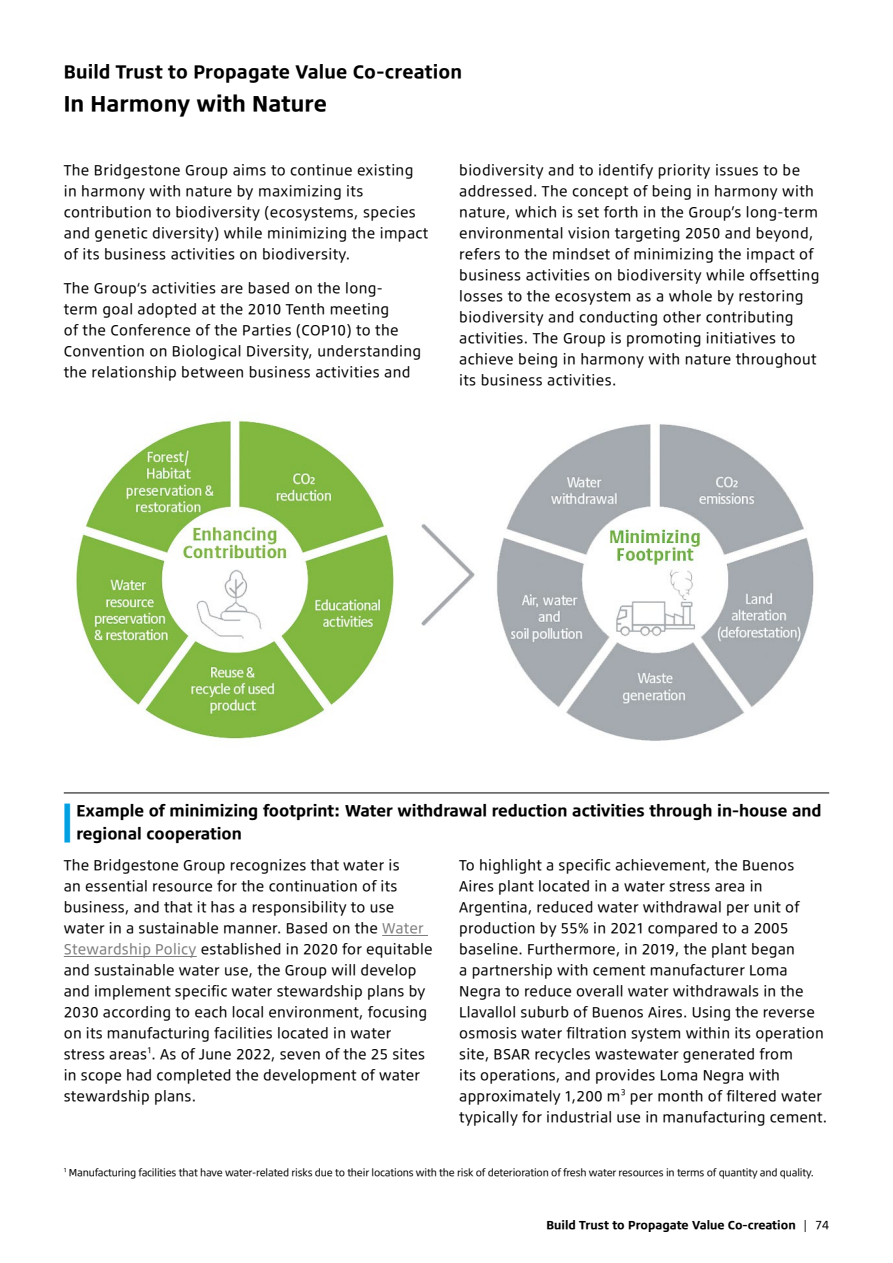
<style>
.page{position:relative;width:893px;height:1263px;background:#fff}
.page>*{position:absolute;margin:0;border:0;box-sizing:border-box;transform-origin:0 0}
.t1{font:700 49.8px "Bridgestone Type TP";color:#00a0e2;scale:.14 1}
.t2{font:700 19.5px "Bridgestone Type TP";letter-spacing:.005em;color:#000}
.t3{font:700 16.5px "Bridgestone Type TP";letter-spacing:.01em;color:#000}
.t4{font:700 14.25px/22.5px "Bridgestone Type TP";color:#000}
.t5{font:12.75px/21px "Bridgestone Type TP";letter-spacing:.02em;color:#000}
.t6{font:700 10.5px "Bridgestone Type TP";color:#000}
.t7{font:9px "Bridgestone Type TP";letter-spacing:-.02em;color:#040000}
.t8{font:7.5px "Bridgestone Type TP";color:#000}
.t9{font:5.25px "Bridgestone Type TP";color:#040000}
.s1{font-size:12px}
.s2{color:#7d7d7d}
.s3{font-weight:400}
</style>
<div class="page">
<hr style="left:382px;top:935px;width:46px;height:1px;background:#7d7d7d">
<hr style="left:64px;top:956px;width:133px;height:1px;background:#7d7d7d">
<img style="left:76px;top:419px;width:738px;height:322px">
<hr style="left:64px;top:792px;width:765px;height:1px;background:#000">
<p class="t3" style="left:64px;top:58px;width:400px">Build Trust to Propagate Value Co-creation</p>
<h2 class="t2" style="left:64px;top:87px;width:265px">In Harmony with Nature</h2>
<p class="t5" style="left:64px;top:159px;width:366px">The Bridgestone Group aims to continue existing in harmony with nature by maximizing its contribution to biodiversity (ecosystems, species and genetic diversity) while minimizing the impact of its business activities on biodiversity.</p>
<p class="t5" style="left:64px;top:276px;width:359px">The Group<span class="s1">‘</span>s activities are based on the long-<br>term goal adopted at the 2010 Tenth meeting<br>of the Conference of the Parties (COP10) to the Convention on Biological Diversity, understanding the relationship between business activities and</p>
<p class="t5" style="left:459px;top:159px;width:362px">biodiversity and to identify priority issues to be addressed. The concept of being in harmony with nature, which is set forth in the Group’s long-term environmental vision targeting 2050 and beyond, refers to the mindset of minimizing the impact of business activities on biodiversity while offsetting losses to the ecosystem as a whole by restoring biodiversity and conducting other contributing activities. The Group is promoting initiatives to achieve being in harmony with nature throughout its business activities.</p>
<h1 class="t1" style="left:64px;top:780px;width:52px">■</h1>
<p class="t4" style="left:77px;top:799px;width:746px">Example of minimizing footprint: Water withdrawal reduction activities through in-house and regional cooperation</p>
<p class="t5" style="left:64px;top:854px;width:370px">The Bridgestone Group recognizes that water is<br>an essential resource for the continuation of its business, and that it has a responsibility to use water in a sustainable manner. Based on the <span class="s2">Water Stewardship Policy</span> established in 2020 for equitable and sustainable water use, the Group will develop and implement specific water stewardship plans by 2030 according to each local environment, focusing on its manufacturing facilities located in water stress areas . As of June 2022, seven of the 25 sites</p>
<p class="t8" style="left:147px;top:1044px;width:5px">1</p>
<p class="t5" style="left:64px;top:1064px;width:358px">in scope had completed the development of water stewardship plans.</p>
<p class="t5" style="left:459px;top:854px;width:366px">To highlight a specific achievement, the Buenos Aires plant located in a water stress area in Argentina, reduced water withdrawal per unit of production by 55% in 2021 compared to a 2005 baseline. Furthermore, in 2019, the plant began<br>a partnership with cement manufacturer Loma Negra to reduce overall water withdrawals in the Llavallol suburb of Buenos Aires. Using the reverse osmosis water filtration system within its operation site, BSAR recycles wastewater generated from<br>its operations, and provides Loma Negra with approximately 1,200 m</p>
<p class="t8" style="left:621px;top:1086px;width:6px">3</p>
<p class="t5" style="left:459px;top:1085px;width:369px;text-indent:171px">per month of filtered water typically for industrial use in manufacturing cement.</p>
<p class="t9" style="left:64px;top:1165px;width:4px">1</p>
<p class="t7" style="left:69px;top:1165px;width:747px">Manufacturing facilities that have water-related risks due to their locations with the risk of deterioration of fresh water resources in terms of quantity and quality.</p>
<p class="t6" style="left:546px;top:1216px;width:284px">Build Trust to Propagate Value Co-creation <span class="s3">| 74</span></p>
</div>
